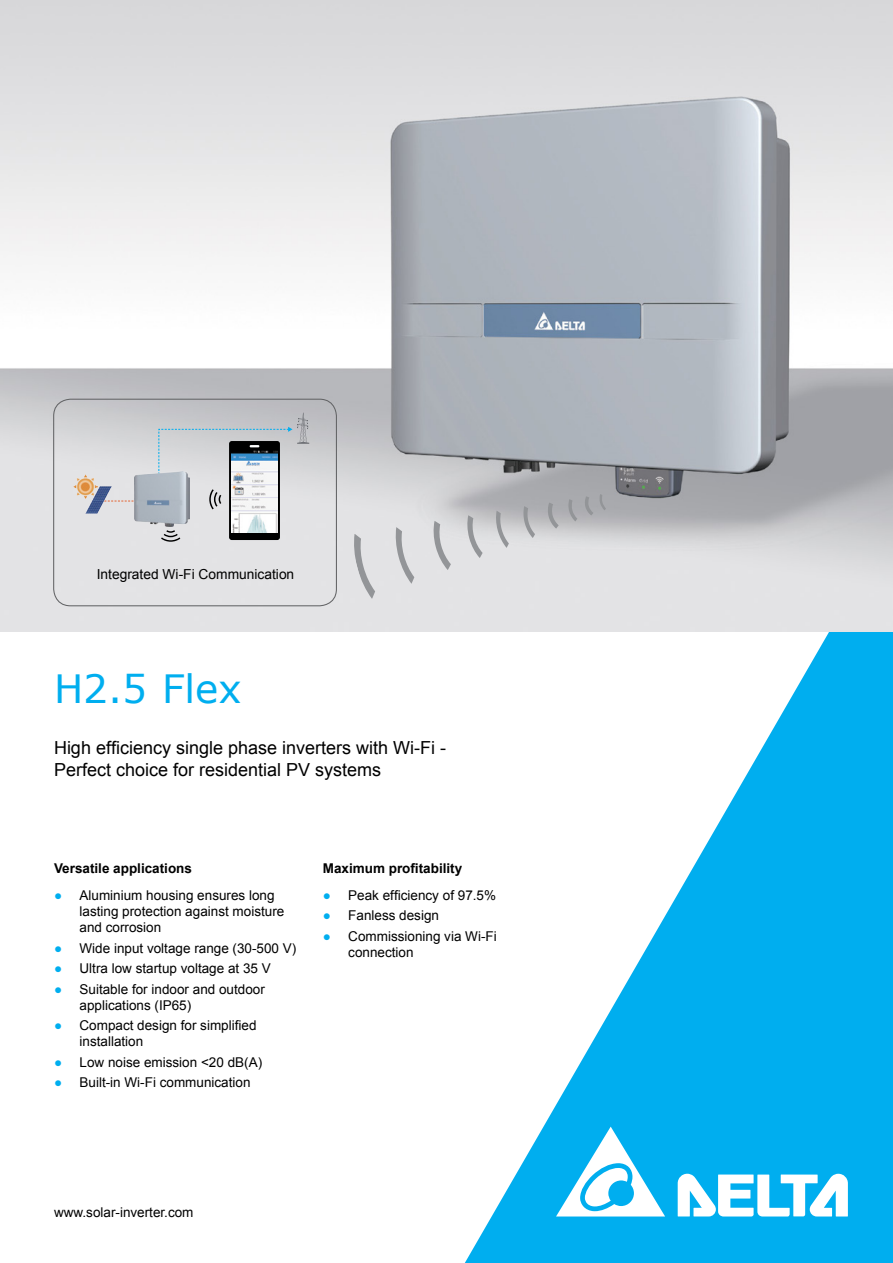
<style>
.page{position:relative;width:893px;height:1263px;background:#fff}
.page>*{position:absolute;margin:0;border:0;box-sizing:border-box;transform-origin:0 0}
.t1{font:39px "Verdana";color:#00aeef}
.t2{font:18px/21.6px "Arial";color:#000}
.t3{font:13.8px "Arial";color:#000}
.t4{font:13.5px/16.2px "Arial";color:#000}
.t5{font:700 13.5px "Arial";color:#000}
.s1{color:#00aeef}
</style>
<div class="page">
<svg style="left:465px;top:631px;width:428px;height:632px;fill:#00aeef"></svg>
<svg style="left:678px;top:1174px;width:170px;height:42px"></svg>
<svg style="left:556px;top:1126px;width:109px;height:90px"></svg>
<img style="left:0;top:0;width:893px;height:631px">
<img style="left:85px;top:498px;width:27px;height:15px">
<img style="left:74px;top:474px;width:21px;height:24px">
<svg style="left:161px;top:530px;width:19px;height:12px"></svg>
<img style="left:135px;top:509px;width:55px;height:17px">
<svg style="left:229px;top:441px;width:51px;height:99px"></svg>
<img style="left:232px;top:509px;width:45px;height:23px">
<svg style="left:95px;top:413px;width:214px;height:96px;background:#c4c7cc"></svg>
<div style="left:53px;top:399px;width:284px;height:207px;border:1px solid #636466;border-radius:17px"></div>
<svg style="left:496px;top:511px;width:13px;height:37px"></svg>
<svg style="left:523px;top:506px;width:12px;height:32px"></svg>
<svg style="left:547px;top:502px;width:12px;height:27px"></svg>
<svg style="left:568px;top:499px;width:9px;height:22px"></svg>
<svg style="left:584px;top:496px;width:9px;height:19px"></svg>
<svg style="left:599px;top:494px;width:7px;height:16px"></svg>
<svg style="left:467px;top:515px;width:16px;height:43px"></svg>
<svg style="left:433px;top:521px;width:18px;height:49px"></svg>
<svg style="left:395px;top:527px;width:19px;height:57px"></svg>
<svg style="left:353px;top:534px;width:22px;height:65px"></svg>
<p class="t3" style="left:97px;top:565px;width:199px">Integrated Wi-Fi Communication</p>
<h1 class="t1" style="left:54px;top:662px;width:189px">H2.5 Flex</h1>
<h2 class="t2" style="left:54px;top:737px;width:394px">High efficiency single phase inverters with Wi-Fi -<br>Perfect choice for residential PV systems</h2>
<p class="t5" style="left:54px;top:859px;width:140px">Versatile applications</p>
<p class="t4" style="left:80px;top:887px;width:206px;text-indent:-26px"><span class="s1">●</span> Aluminium housing ensures long lasting protection against moisture and corrosion</p>
<p class="t4" style="left:54px;top:940px;width:244px"><span class="s1">●</span> Wide input voltage range (30-500 V)</p>
<p class="t4" style="left:54px;top:960px;width:218px"><span class="s1">●</span> Ultra low startup voltage at 35 V</p>
<p class="t4" style="left:80px;top:981px;width:187px;text-indent:-26px"><span class="s1">●</span> Suitable for indoor and outdoor applications (IP65)</p>
<p class="t4" style="left:80px;top:1017px;width:179px;text-indent:-26px"><span class="s1">●</span> Compact design for simplified installation</p>
<p class="t4" style="left:54px;top:1054px;width:210px"><span class="s1">●</span> Low noise emission &lt;20 dB(A)</p>
<p class="t4" style="left:54px;top:1075px;width:198px"><span class="s1">●</span> Built-in Wi-Fi communication</p>
<p class="t5" style="left:323px;top:859px;width:141px">Maximum profitability</p>
<p class="t4" style="left:323px;top:887px;width:175px"><span class="s1">●</span> Peak efficiency of 97.5%</p>
<p class="t4" style="left:323px;top:908px;width:118px"><span class="s1">●</span> Fanless design</p>
<p class="t4" style="left:348px;top:928px;width:150px;text-indent:-26px"><span class="s1">●</span> Commissioning via Wi-Fi connection</p>
<p class="t4" style="left:54px;top:1204px;width:141px">www.solar-inverter.com</p>
</div>
